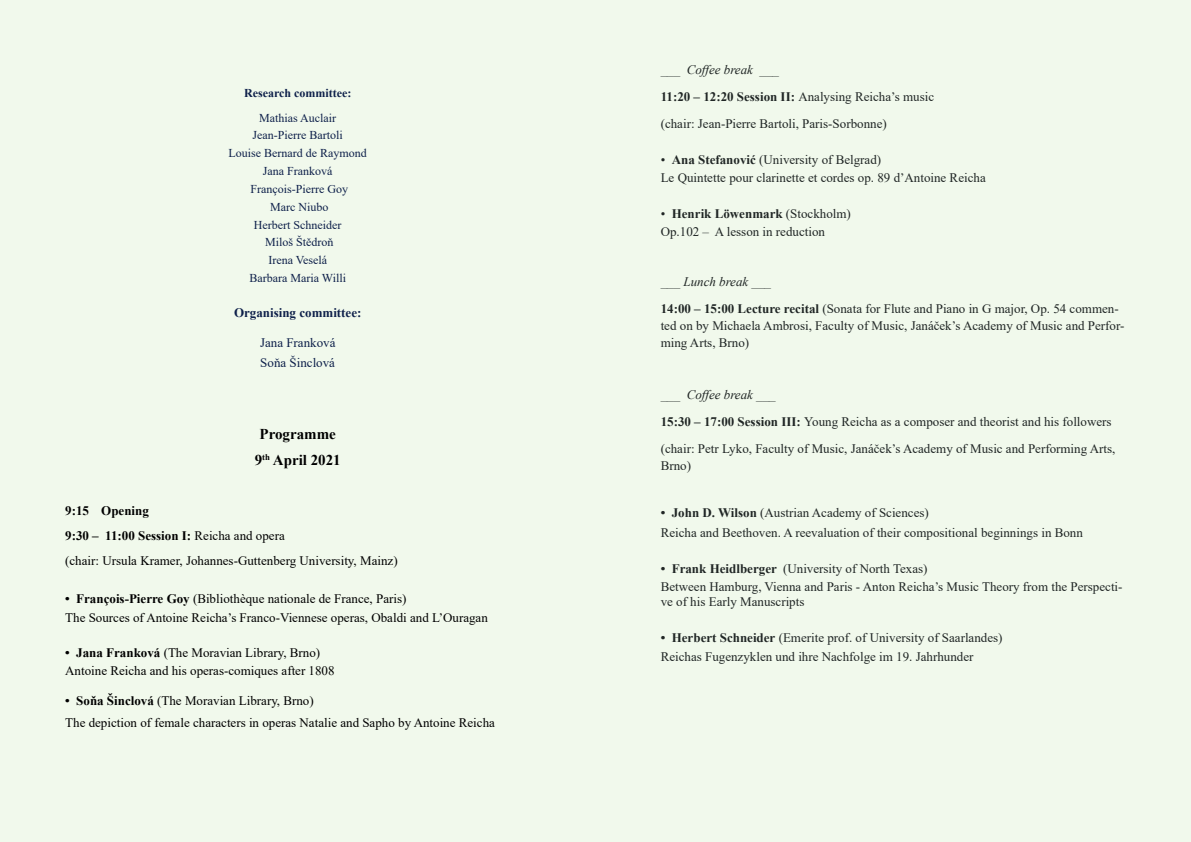
<style>
.page{position:relative;width:1191px;height:842px;background:#f1f9ec}
.page>*{position:absolute;margin:0;border:0;box-sizing:border-box;transform-origin:0 0}
.t1{font:700 15px/26px "Times New Roman";color:#000;text-align:center}
.t2{font:13px/27px "Times New Roman";color:#202625}
.t3{font:13px/24.9px "Times New Roman";color:#000}
.t4{font:13px/20px "Times New Roman";color:#0e204a}
.t5{font:700 13px "Times New Roman";color:#0e204a}
.t6{font:12px/17.8px "Times New Roman";color:#0e204a;text-align:center}
.t7{font:700 12px "Times New Roman";color:#0e204a}
.s1{font-weight:700}
.s2{font-style:italic}
</style>
<div class="page">
<p class="t7" style="left:244px;top:84px;width:109px">Research committee:</p>
<p class="t6" style="left:228px;top:108px;width:140px">Mathias Auclair<br>Jean-Pierre Bartoli<br>Louise Bernard de Raymond<br>Jana Franková<br>François-Pierre Goy<br>Marc Niubo<br>Herbert Schneider<br>Miloš Štědroň<br>Irena Veselá<br>Barbara Maria Willi</p>
<p class="t5" style="left:234px;top:303px;width:129px">Organising committee:</p>
<p class="t4" style="left:260px;top:332px;width:77px">Jana Franková<br>Soňa Šinclová</p>
<p class="t1" style="left:255px;top:420px;width:88px">Programme<br>9<sup>th</sup> April 2021</p>
<p class="t3" style="left:65px;top:498px;width:334px"><span class="s1">9:15 Opening<br>9:30 – 11:00 Session I:</span> Reicha and opera<br>(chair: Ursula Kramer, Johannes-Guttenberg University, Mainz)</p>
<p class="t3" style="left:65px;top:588px;width:424px;line-height:19px"><span class="s1">• François-Pierre Goy</span> (Bibliothèque nationale de France, Paris)<br>The Sources of Antoine Reicha’s Franco-Viennese operas, Obaldi and L’Ouragan</p>
<p class="t3" style="left:65px;top:643px;width:271px;line-height:18px"><span class="s1">• Jana Franková</span> (The Moravian Library, Brno)<br>Antoine Reicha and his operas-comiques after 1808</p>
<p class="t3" style="left:65px;top:689px;width:431px;line-height:22.6px"><span class="s1">• Soňa Šinclová</span> (The Moravian Library, Brno)<br>The depiction of female characters in operas Natalie and Sapho by Antoine Reicha</p>
<p class="t2" style="left:660px;top:56px;width:275px"><span class="s2">___ Coffee break ___<br></span><span class="s1">11:20 – 12:20 Session II:</span> Analysing Reicha’s music (chair: Jean-Pierre Bartoli, Paris-Sorbonne)</p>
<p class="t2" style="left:660px;top:150px;width:326px;line-height:18px">• <span class="s1">Ana Stefanović</span> (University of Belgrad)<br>Le Quintette pour clarinette et cordes op. 89 d’Antoine Reicha</p>
<p class="t2" style="left:660px;top:204px;width:192px;line-height:18px">• <span class="s1">Henrik Löwenmark</span> (Stockholm)<br>Op.102 – A lesson in reduction</p>
<p class="t2" style="left:660px;top:268px;width:459px"><span class="s2">___ Lunch break ___<br></span><span class="s1">14:00 – 15:00 Lecture recital</span> (Sonata for Flute and Piano in G major, Op. 54 commen-</p>
<p class="t2" style="left:660px;top:317px;width:465px;line-height:17px">ted on by Michaela Ambrosi, Faculty of Music, Janáček’s Academy of Music and Perfor&shy;ming Arts, Brno)</p>
<p class="t2" style="left:660px;top:381px;width:456px"><span class="s2">___ Coffee break ___<br></span><span class="s1">15:30 – 17:00 Session III:</span> Young Reicha as a composer and theorist and his followers (chair: Petr Lyko, Faculty of Music, Janáček’s Academy of Music and Performing Arts,</p>
<p class="t2" style="left:660px;top:452px;width:32px">Brno)</p>
<p class="t2" style="left:660px;top:502px;width:424px;line-height:20px"><span class="s1">• John D. Wilson</span> (Austrian Academy of Sciences)<br>Reicha and Beethoven. A reevaluation of their compositional beginnings in Bonn</p>
<p class="t2" style="left:660px;top:559px;width:463px;line-height:18px"><span class="s1">• Frank Heidlberger</span> (University of North Texas)<br>Between Hamburg, Vienna and Paris - Anton Reicha’s Music Theory from the Perspecti-</p>
<p class="t2" style="left:660px;top:588px;width:145px">ve of his Early Manuscripts</p>
<p class="t2" style="left:660px;top:628px;width:343px;line-height:19px"><span class="s1">• Herbert Schneider</span> (Emerite prof. of University of Saarlandes)<br>Reichas Fugenzyklen und ihre Nachfolge im 19. Jahrhunder</p>
</div>
